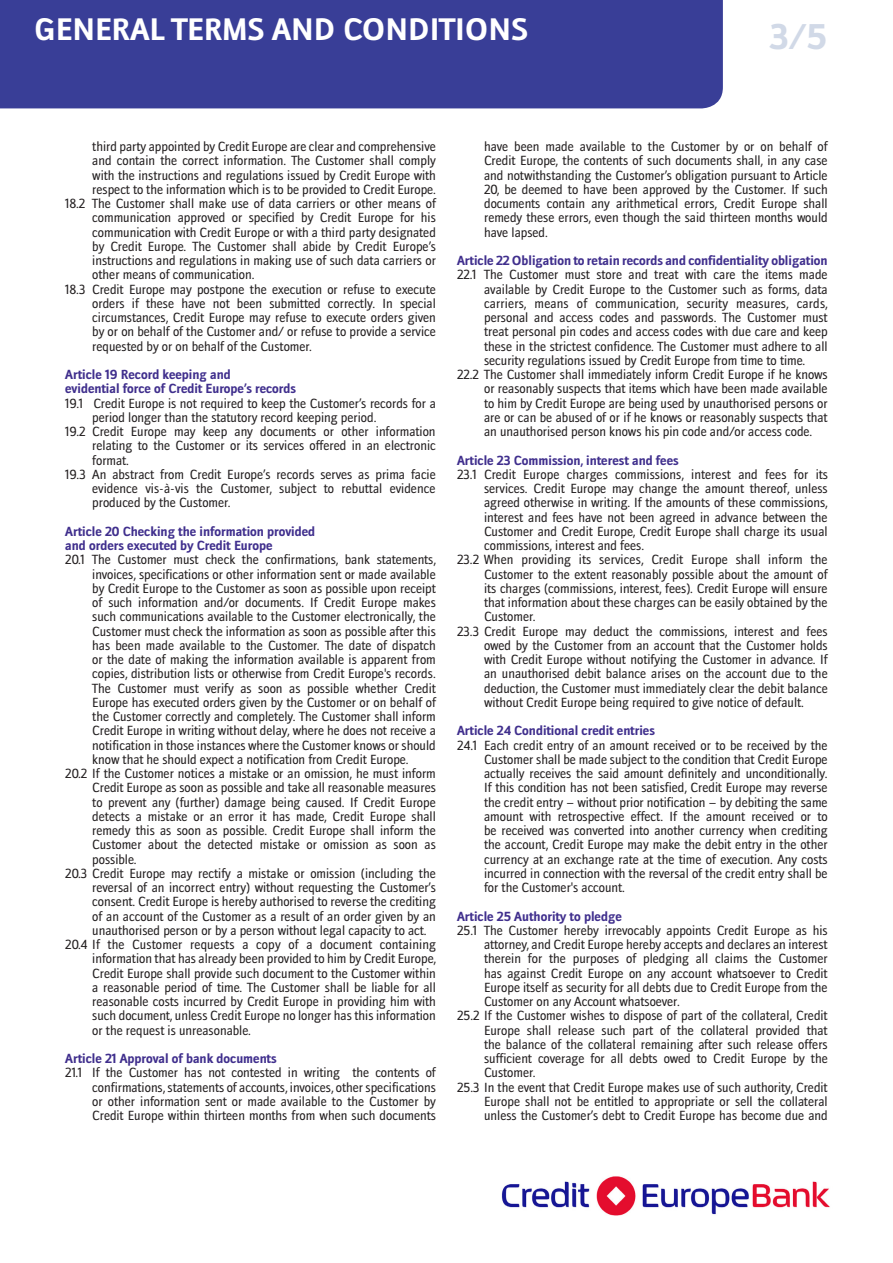
<style>
.page{position:relative;width:893px;height:1263px;background:#fff}
.page>*{position:absolute;margin:0;border:0;box-sizing:border-box;transform-origin:0 0}
.t1{font:700 34.5px "Doradani Rg";color:#d1d9e7}
.t2{font:700 30px "Doradani Rg";color:#fff}
.t3{font:12.75px/14.2px "Doradani Rg";color:#231f20;text-align:justify}
.t4{font:700 12.75px "Doradani Rg";color:#402f8d}
</style>
<div class="page">
<div style="left:0;top:0;width:723px;height:108px;background:#393e97"></div>
<img style="left:501px;top:1176px;width:329px;height:40px">
<p class="t2" style="left:34px;top:11px;width:496px">GENERAL TERMS AND CONDITIONS</p>
<p class="t1" style="left:770px;top:16px;width:59px">3/5</p>
<p class="t3" style="left:92px;top:139px;width:345px">third party appointed by Credit Europe are clear and comprehensive and contain the correct information. The Customer shall comply with the instructions and regulations issued by Credit Europe with respect to the information which is to be provided to Credit Europe.</p>
<p class="t3" style="left:92px;top:196px;width:345px;text-indent:-27px">18.2 The Customer shall make use of data carriers or other means of communication approved or specified by Credit Europe for his communication with Credit Europe or with a third party designated by Credit Europe. The Customer shall abide by Credit Europe’s instructions and regulations in making use of such data carriers or other means of communication.</p>
<p class="t3" style="left:92px;top:282px;width:345px;text-indent:-27px">18.3 Credit Europe may postpone the execution or refuse to execute orders if these have not been submitted correctly. In special circumstances, Credit Europe may refuse to execute orders given by or on behalf of the Customer and/ or refuse to provide a service requested by or on behalf of the Customer.</p>
<p class="t4" style="left:65px;top:367px;width:167px">Article 19 Record keeping and</p>
<p class="t4" style="left:65px;top:381px;width:232px">evidential force of Credit Europe’s records</p>
<p class="t3" style="left:92px;top:396px;width:345px;text-indent:-27px">19.1 Credit Europe is not required to keep the Customer’s records for a period longer than the statutory record keeping period.</p>
<p class="t3" style="left:92px;top:424px;width:345px;text-indent:-27px">19.2 Credit Europe may keep any documents or other information relating to the Customer or its services offered in an electronic format.</p>
<p class="t3" style="left:92px;top:467px;width:345px;text-indent:-27px">19.3 An abstract from Credit Europe’s records serves as prima facie evidence vis-à-vis the Customer, subject to rebuttal evidence produced by the Customer.</p>
<p class="t4" style="left:65px;top:524px;width:251px">Article 20 Checking the information provided</p>
<p class="t4" style="left:65px;top:538px;width:209px">and orders executed by Credit Europe</p>
<p class="t3" style="left:92px;top:553px;width:345px;text-indent:-27px">20.1 The Customer must check the confirmations, bank statements, invoices, specifications or other information sent or made available by Credit Europe to the Customer as soon as possible upon receipt of such information and/or documents. If Credit Europe makes such communications available to the Customer electronically, the Customer must check the information as soon as possible after this has been made available to the Customer. The date of dispatch or the date of making the information available is apparent from copies, distribution lists or otherwise from Credit Europe's records.<br>The Customer must verify as soon as possible whether Credit Europe has executed orders given by the Customer or on behalf of the Customer correctly and completely. The Customer shall inform Credit Europe in writing without delay, where he does not receive a notification in those instances where the Customer knows or should know that he should expect a notification from Credit Europe.</p>
<p class="t3" style="left:92px;top:766px;width:345px;text-indent:-27px">20.2 If the Customer notices a mistake or an omission, he must inform Credit Europe as soon as possible and take all reasonable measures to prevent any (further) damage being caused. If Credit Europe detects a mistake or an error it has made, Credit Europe shall remedy this as soon as possible. Credit Europe shall inform the Customer about the detected mistake or omission as soon as possible.</p>
<p class="t3" style="left:92px;top:866px;width:345px;text-indent:-27px">20.3 Credit Europe may rectify a mistake or omission (including the reversal of an incorrect entry) without requesting the Customer’s consent. Credit Europe is hereby authorised to reverse the crediting of an account of the Customer as a result of an order given by an unauthorised person or by a person without legal capacity to act.</p>
<p class="t3" style="left:92px;top:937px;width:345px;text-indent:-27px">20.4 If the Customer requests a copy of a document containing information that has already been provided to him by Credit Europe, Credit Europe shall provide such document to the Customer within a reasonable period of time. The Customer shall be liable for all reasonable costs incurred by Credit Europe in providing him with such document, unless Credit Europe no longer has this information or the request is unreasonable.</p>
<p class="t4" style="left:65px;top:1051px;width:213px">Article 21 Approval of bank documents</p>
<p class="t3" style="left:92px;top:1066px;width:345px;text-indent:-27px">21.1 If the Customer has not contested in writing the contents of confirmations, statements of accounts, invoices, other specifications or other information sent or made available to the Customer by Credit Europe within thirteen months from when such documents</p>
<p class="t3" style="left:484px;top:139px;width:345px">have been made available to the Customer by or on behalf of Credit Europe, the contents of such documents shall, in any case and notwithstanding the Customer’s obligation pursuant to Article 20, be deemed to have been approved by the Customer. If such documents contain any arithmetical errors, Credit Europe shall remedy these errors, even though the said thirteen months would have lapsed.</p>
<p class="t4" style="left:457px;top:253px;width:372px">Article 22 Obligation to retain records and confidentiality obligation</p>
<p class="t3" style="left:484px;top:268px;width:345px;text-indent:-27px">22.1 The Customer must store and treat with care the items made available by Credit Europe to the Customer such as forms, data carriers, means of communication, security measures, cards, personal and access codes and passwords. The Customer must treat personal pin codes and access codes with due care and keep these in the strictest confidence. The Customer must adhere to all security regulations issued by Credit Europe from time to time.</p>
<p class="t3" style="left:484px;top:367px;width:345px;text-indent:-27px">22.2 The Customer shall immediately inform Credit Europe if he knows or reasonably suspects that items which have been made available to him by Credit Europe are being used by unauthorised persons or are or can be abused of or if he knows or reasonably suspects that an unauthorised person knows his pin code and/or access code.</p>
<p class="t4" style="left:457px;top:452px;width:223px">Article 23 Commission, interest and fees</p>
<p class="t3" style="left:484px;top:467px;width:345px;text-indent:-27px">23.1 Credit Europe charges commissions, interest and fees for its services. Credit Europe may change the amount thereof, unless agreed otherwise in writing. If the amounts of these commissions, interest and fees have not been agreed in advance between the Customer and Credit Europe, Credit Europe shall charge its usual commissions, interest and fees.</p>
<p class="t3" style="left:484px;top:553px;width:345px;text-indent:-27px">23.2 When providing its services, Credit Europe shall inform the Customer to the extent reasonably possible about the amount of its charges (commissions, interest, fees). Credit Europe will ensure that information about these charges can be easily obtained by the Customer.</p>
<p class="t3" style="left:484px;top:624px;width:345px;text-indent:-27px">23.3 Credit Europe may deduct the commissions, interest and fees owed by the Customer from an account that the Customer holds with Credit Europe without notifying the Customer in advance. If an unauthorised debit balance arises on the account due to the deduction, the Customer must immediately clear the debit balance without Credit Europe being required to give notice of default.</p>
<p class="t4" style="left:457px;top:723px;width:199px">Article 24 Conditional credit entries</p>
<p class="t3" style="left:484px;top:738px;width:345px;text-indent:-27px">24.1 Each credit entry of an amount received or to be received by the Customer shall be made subject to the condition that Credit Europe actually receives the said amount definitely and unconditionally.<br>If this condition has not been satisfied, Credit Europe may reverse the credit entry – without prior notification – by debiting the same amount with retrospective effect. If the amount received or to be received was converted into another currency when crediting the account, Credit Europe may make the debit entry in the other currency at an exchange rate at the time of execution. Any costs incurred in connection with the reversal of the credit entry shall be for the Customer's account.</p>
<p class="t4" style="left:457px;top:909px;width:166px">Article 25 Authority to pledge</p>
<p class="t3" style="left:484px;top:923px;width:345px;text-indent:-27px">25.1 The Customer hereby irrevocably appoints Credit Europe as his attorney, and Credit Europe hereby accepts and declares an interest therein for the purposes of pledging all claims the Customer has against Credit Europe on any account whatsoever to Credit Europe itself as security for all debts due to Credit Europe from the Customer on any Account whatsoever.</p>
<p class="t3" style="left:484px;top:1009px;width:345px;text-indent:-27px">25.2 If the Customer wishes to dispose of part of the collateral, Credit Europe shall release such part of the collateral provided that the balance of the collateral remaining after such release offers sufficient coverage for all debts owed to Credit Europe by the Customer.</p>
<p class="t3" style="left:484px;top:1080px;width:345px;text-indent:-27px">25.3 In the event that Credit Europe makes use of such authority, Credit Europe shall not be entitled to appropriate or sell the collateral unless the Customer’s debt to Credit Europe has become due and</p>
</div>
